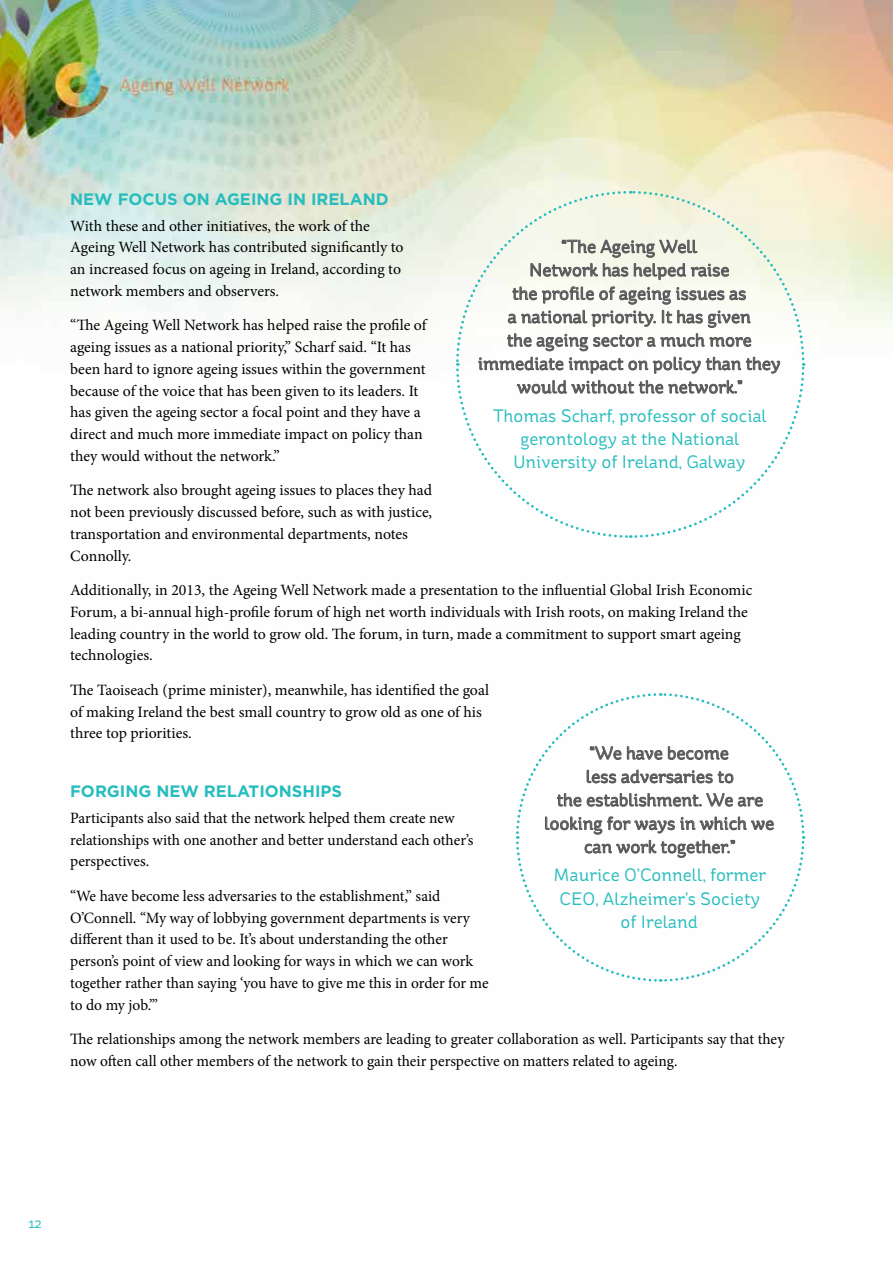
<style>
.page{position:relative;width:893px;height:1263px;background:#fff}
.page>*{position:absolute;margin:0;border:0;box-sizing:border-box;transform-origin:0 0}
.t1{font:18px/23.4px "St Ryde";color:#58595b;text-align:center}
.t2{font:18px/23.4px "St Ryde";color:#27bdbe;text-align:center}
.t3{font:700 16.5px "Gotham";color:#27bdbe}
.t4{font:15.75px/21.8px "Minion Pro";letter-spacing:-.005em;color:#000}
.t5{font:13.5px "St Ryde";color:#27bdbe}
</style>
<div class="page">
<img style="left:0;top:0;width:893px;height:337px">
<svg style="left:516px;top:693px;width:290px;height:289px"></svg>
<svg style="left:455px;top:189px;width:351px;height:349px"></svg>
<p class="t3" style="left:70px;top:188px;width:320px">NEW FOCUS ON AGEING IN IRELAND</p>
<p class="t4" style="left:70px;top:215px;width:335px">With these and other initiatives, the work of the Ageing Well Network has contributed significantly to an increased focus on ageing in Ireland, according to network members and observers.</p>
<p class="t4" style="left:70px;top:314px;width:358px">“The Ageing Well Network has helped raise the profile of ageing issues as a national priority,” Scharf said. “It has been hard to ignore ageing issues within the government because of the voice that has been given to its leaders. It has given the ageing sector a focal point and they have a direct and much more immediate impact on policy than they would without the network.”</p>
<p class="t4" style="left:70px;top:479px;width:364px">The network also brought ageing issues to places they had not been previously discussed before, such as with justice, transportation and environmental departments, notes Connolly.</p>
<p class="t4" style="left:70px;top:579px;width:684px">Additionally, in 2013, the Ageing Well Network made a presentation to the influential Global Irish Economic Forum, a bi-annual high-profile forum of high net worth individuals with Irish roots, on making Ireland the leading country in the world to grow old. The forum, in turn, made a commitment to support smart ageing technologies.</p>
<p class="t4" style="left:70px;top:679px;width:420px">The Taoiseach (prime minister), meanwhile, has identified the goal of making Ireland the best small country to grow old as one of his three top priorities.</p>
<p class="t1" style="left:478px;top:235px;width:304px">“The Ageing Well<br>Network has helped raise<br>the profile of ageing issues as<br>a national priority. It has given<br>the ageing sector a much more immediate impact on policy than they would without the network.”</p>
<p class="t2" style="left:493px;top:404px;width:275px">Thomas Scharf, professor of social gerontology at the National<br>University of Ireland, Galway</p>
<p class="t1" style="left:544px;top:741px;width:232px">“We have become<br>less adversaries to<br>the establishment. We are looking for ways in which we can work together.”</p>
<p class="t2" style="left:554px;top:864px;width:214px">Maurice O’Connell, former<br>CEO, Alzheimer’s Society of Ireland</p>
<p class="t3" style="left:70px;top:780px;width:274px">FORGING NEW RELATIONSHIPS</p>
<p class="t4" style="left:70px;top:807px;width:405px">Participants also said that the network helped them create new relationships with one another and better understand each other’s perspectives.</p>
<p class="t4" style="left:70px;top:885px;width:420px">“We have become less adversaries to the establishment,” said O’Connell. “My way of lobbying government departments is very different than it used to be. It’s about understanding the other person’s point of view and looking for ways in which we can work together rather than saying ‘you have to give me this in order for me to do my job.’”</p>
<p class="t4" style="left:70px;top:1028px;width:716px">The relationships among the network members are leading to greater collaboration as well. Participants say that they now often call other members of the network to gain their perspective on matters related to ageing.</p>
<p class="t5" style="left:29px;top:1216px;width:14px">12</p>
</div>
